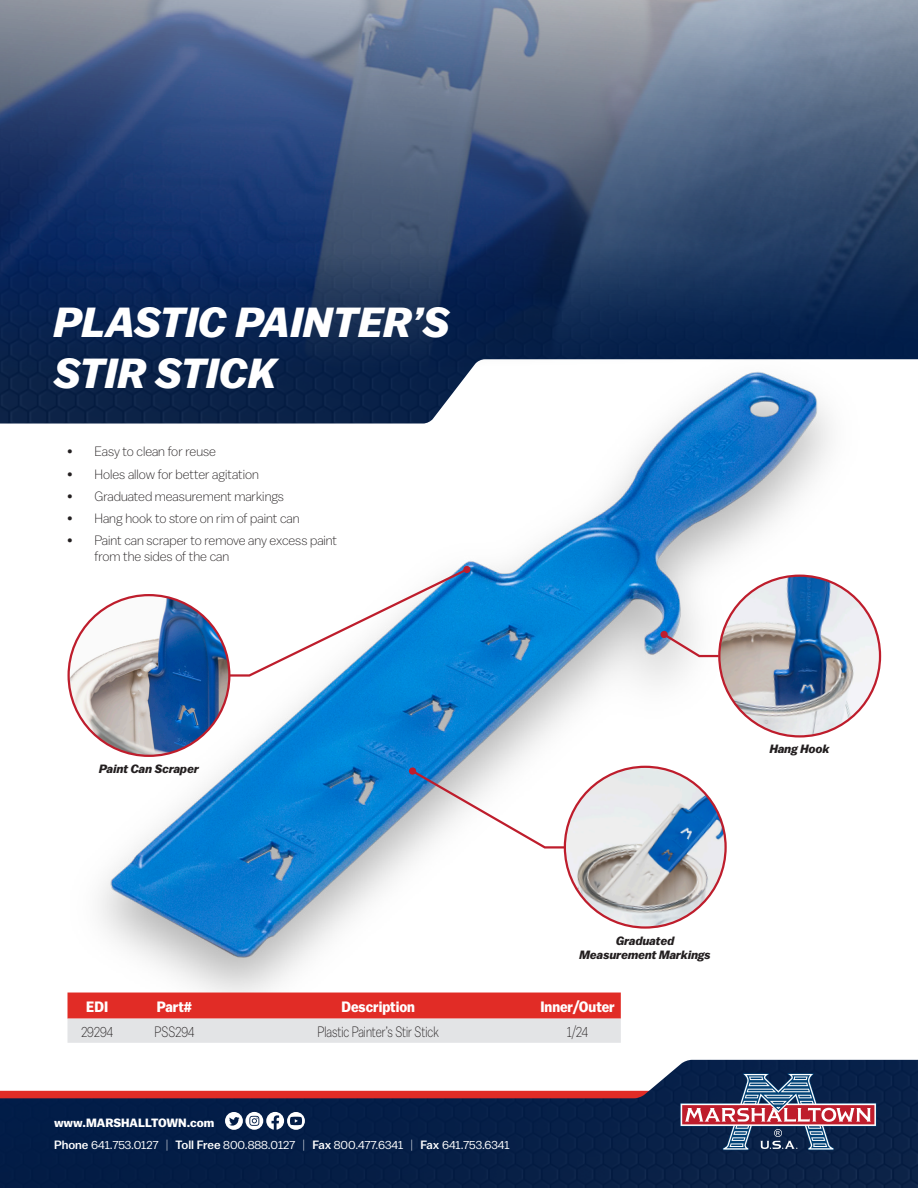
<style>
.page{position:relative;width:918px;height:1188px;background:#fff}
.page>*{position:absolute;margin:0;border:0;box-sizing:border-box;transform-origin:0 0}
.t1{font:italic 700 42px/50.4px "Balto";color:#fff}
.Table_info{font:300 15px "Balto";color:#231f20;scale:.8 1}
.Marshalltown_Table_H{font:700 15px "Balto";color:#fff;scale:.9 1}
.t2{font:300 13.5px/16.2px "Balto";color:#231f20}
.t3{font:12px "Balto";color:#fff}
.t4{font:italic 700 12px/14.4px "Balto";color:#231f20;text-align:center}
.t5{font:700 12px "Balto";color:#fff}
.s1{font-weight:500}
.s2{font-weight:300}
</style>
<div class="page">
<img style="left:0;top:1060px;width:918px;height:128px">
<img style="left:0;top:0;width:918px;height:409px">
<svg style="left:0;top:1073px;width:918px;height:77px"></svg>
<img style="left:68px;top:352px;width:791px;height:641px">
<svg style="left:228px;top:566px;width:242px;height:112px"></svg>
<div style="left:463px;top:566px;width:7px;height:7px;background:#be1d2c;border-radius:50%"></div>
<img style="left:719px;top:576px;width:161px;height:160px;border-radius:80px">
<img style="left:565px;top:767px;width:161px;height:161px;border-radius:80px">
<img style="left:69px;top:595px;width:160px;height:161px;border-radius:80px">
<svg style="left:68px;top:993px;width:553px;height:50px;background:#e28684"></svg>
<svg style="left:409px;top:768px;width:158px;height:82px"></svg>
<div style="left:409px;top:767px;width:7px;height:8px;background:#be1d2c;border-radius:50%"></div>
<svg style="left:661px;top:631px;width:60px;height:27px"></svg>
<div style="left:661px;top:631px;width:7px;height:7px;background:#be1d2c;border-radius:50%"></div>
<p class="t1" style="left:54px;top:297px;width:398px">PLASTIC PAINTER’S<br>STIR STICK</p>
<p class="t2" style="left:68px;top:443px;width:150px">• Easy to clean for reuse</p>
<p class="t2" style="left:68px;top:466px;width:193px">• Holes allow for better agitation</p>
<p class="t2" style="left:68px;top:488px;width:218px">• Graduated measurement markings</p>
<p class="t2" style="left:68px;top:510px;width:233px">• Hang hook to store on rim of paint can</p>
<p class="t2" style="left:94px;top:532px;width:244px;text-indent:-27px">• Paint can scraper to remove any excess paint from the sides of the can</p>
<p class="t4" style="left:99px;top:761px;width:101px">Paint Can Scraper</p>
<p class="t4" style="left:770px;top:742px;width:61px">Hang Hook</p>
<p class="t4" style="left:580px;top:933px;width:133px">Graduated<br>Measurement Markings</p>
<p class="Marshalltown_Table_H" style="left:86px;top:997px;width:26px">EDI</p>
<p class="Marshalltown_Table_H" style="left:157px;top:997px;width:41px">Part#</p>
<p class="Marshalltown_Table_H" style="left:342px;top:997px;width:83px">Description</p>
<p class="Marshalltown_Table_H" style="left:540px;top:997px;width:84px">Inner/Outer</p>
<p class="Table_info" style="left:81px;top:1023px;width:41px">29294</p>
<p class="Table_info" style="left:155px;top:1023px;width:51px">PSS294</p>
<p class="Table_info" style="left:318px;top:1023px;width:153px">Plastic Painter’s Stir Stick</p>
<p class="Table_info" style="left:567px;top:1023px;width:28px">1/24</p>
<p class="t5" style="left:54px;top:1115px;width:162px">www.MARSHALLTOWN.com</p>
<p class="t3" style="left:54px;top:1138px;width:457px"><span class="s1">Phone</span> 641.753.0127 <span class="s2">|</span> <span class="s1">Toll Free</span> 800.888.0127 <span class="s2">|</span> <span class="s1">Fax</span> 800.477.6341 <span class="s2">|</span> <span class="s1">Fax</span> 641.753.6341</p>
</div>
